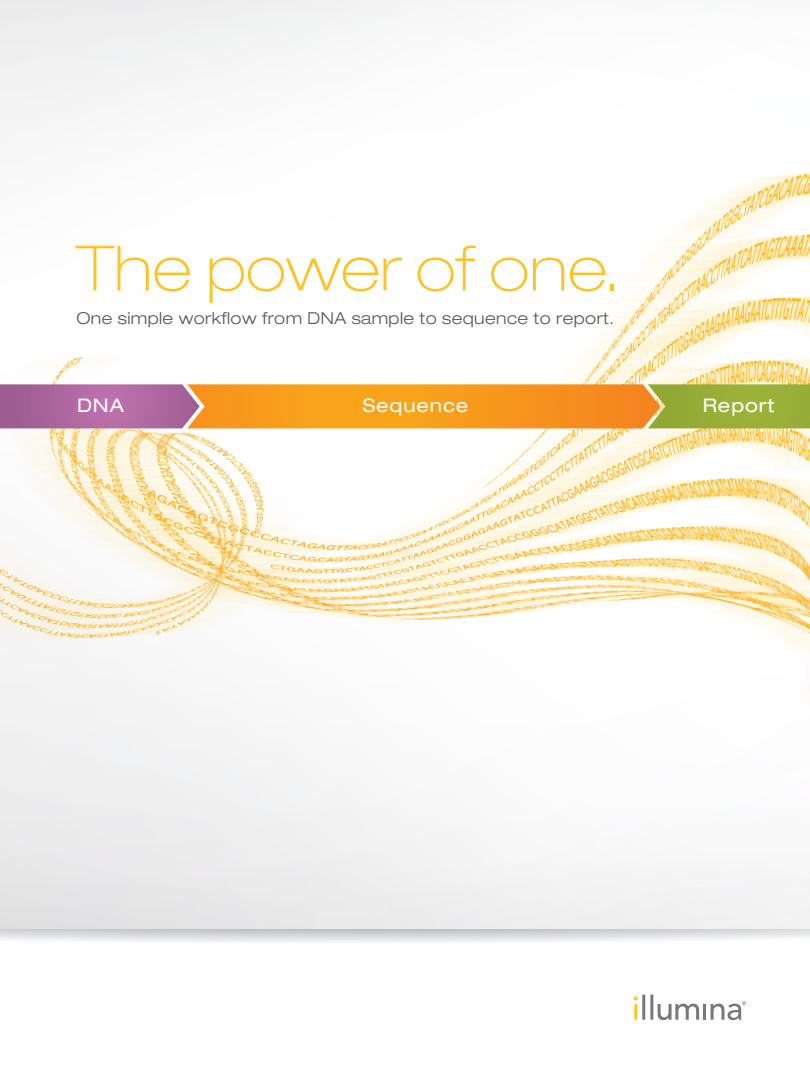
<style>
.page{position:relative;width:810px;height:1080px;background:#fff}
.page>*{position:absolute;margin:0;border:0;box-sizing:border-box;transform-origin:0 0}
.t1{font:100 expanded 62.5px "Helvetica Neue LT Std";letter-spacing:.01em;color:#fec221}
.t2{font:expanded 18.75px "Helvetica Neue LT Std";letter-spacing:.05em;color:#fff}
.t3{font:300 expanded 16.5px "Helvetica Neue LT Std";letter-spacing:.025em;color:#57585a}
</style>
<div class="page">
<hr style="left:634px;top:1004px;width:3px;height:16px;background:#fec221">
<hr style="left:642px;top:995px;width:3px;height:25px;background:#76787b">
<hr style="left:650px;top:995px;width:3px;height:25px;background:#76787b">
<svg style="left:658px;top:1004px;width:41px;height:16px"></svg>
<hr style="left:703px;top:1004px;width:3px;height:16px;background:#76787b">
<svg style="left:634px;top:997px;width:4px;height:4px"></svg>
<svg style="left:711px;top:1001px;width:35px;height:19px"></svg>
<img style="left:0;top:24px;width:810px;height:918px">
<svg style="left:0;top:384px;width:810px;height:44px;background:#d49244"></svg>
<p class="t1" style="left:76px;top:231px;width:544px">The power of one.</p>
<p class="t3" style="left:76px;top:308px;width:539px">One simple workflow from DNA sample to sequence to report.</p>
<p class="t2" style="left:77px;top:394px;width:49px">DNA</p>
<p class="t2" style="left:363px;top:394px;width:107px">Sequence</p>
<p class="t2" style="left:703px;top:394px;width:73px">Report</p>
</div>
